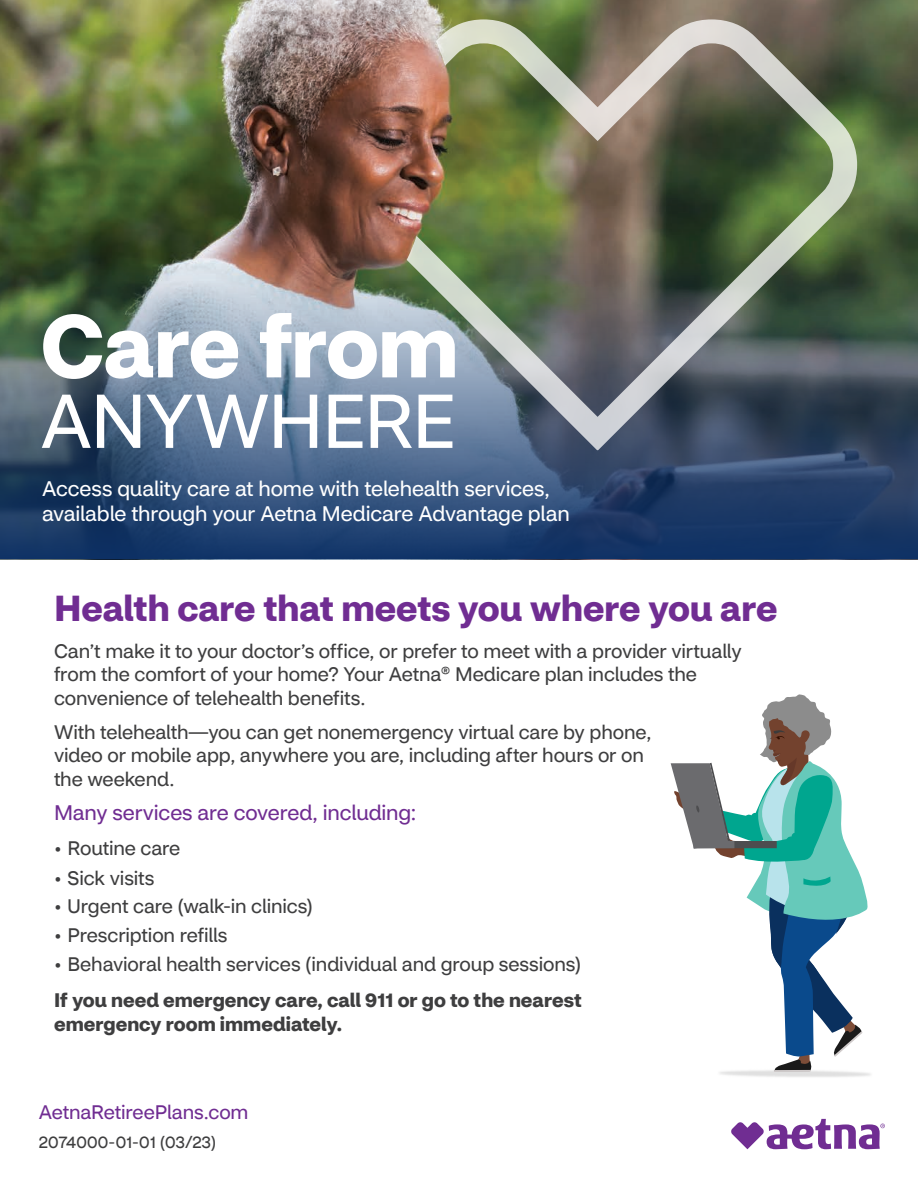
<style>
.page{position:relative;width:918px;height:1188px;background:#fff}
.page>*{position:absolute;margin:0;border:0;box-sizing:border-box;transform-origin:0 0}
.Headline{font:700 87px "CVS Health Sans";letter-spacing:-.015em;color:#fff}
.Headline-2{font:75px "CVS Health Sans";letter-spacing:-.02em;color:#fff}
.Interior_Headline{font:700 36px "CVS Health Sans";color:#702d92}
.EXTRA_header{font:21px/25.2px "CVS Health Sans";letter-spacing:-.005em;color:#fff}
.Body{font:21px "CVS Health Sans";letter-spacing:-.005em;color:#702d92}
.Body-2{font:19.5px/23.4px "CVS Health Sans";letter-spacing:-.005em;color:#3e3e3f}
.Bullet_List{font:19.5px "CVS Health Sans";letter-spacing:-.005em;color:#3e3e3f}
.Body-3{font:700 19.5px/24px "CVS Health Sans";color:#3e3e3f}
.Benefits_copy{font:19.5px "CVS Health Sans";letter-spacing:-.01em;color:#702d92}
.Part_Number_Date_Cop{font:16.5px "CVS Health Sans";color:#3e3e3f}
</style>
<div class="page">
<svg style="left:731px;top:1119px;width:154px;height:30px"></svg>
<img style="left:0;top:0;width:918px;height:117px">
<img style="left:0;top:117px;width:918px;height:442px">
<img style="left:355px;top:19px;width:502px;height:431px">
<hr style="left:774px;top:1070px;width:37px;height:2px;background:#d1cccc">
<svg style="left:671px;top:694px;width:197px;height:377px"></svg>
<h1 class="Headline" style="left:40px;top:292px;width:419px">Care from</h1>
<h1 class="Headline-2" style="left:40px;top:376px;width:417px">ANYWHERE</h1>
<p class="EXTRA_header" style="left:42px;top:476px;width:529px">Access quality care at home with telehealth services, available through your Aetna Medicare Advantage plan</p>
<h2 class="Interior_Headline" style="left:54px;top:585px;width:725px">Health care that meets you where you are</h2>
<p class="Body-2" style="left:54px;top:639px;width:689px">Can’t make it to your doctor’s office, or prefer to meet with a provider virtually from the comfort of your home? Your Aetna® Medicare plan includes the convenience of telehealth benefits.</p>
<p class="Body-2" style="left:54px;top:720px;width:599px">With telehealth—you can get nonemergency virtual care by phone, video or mobile app, anywhere you are, including after hours or on the weekend.</p>
<p class="Body" style="left:54px;top:800px;width:364px">Many services are covered, including:</p>
<p class="Bullet_List" style="left:54px;top:836px;width:128px">• Routine care</p>
<p class="Bullet_List" style="left:54px;top:866px;width:102px">• Sick visits</p>
<p class="Bullet_List" style="left:54px;top:895px;width:261px">• Urgent care (walk-in clinics)</p>
<p class="Bullet_List" style="left:54px;top:924px;width:175px">• Prescription refills</p>
<p class="Bullet_List" style="left:54px;top:952px;width:529px">• Behavioral health services (individual and group sessions)</p>
<p class="Body-3" style="left:54px;top:988px;width:529px">If you need emergency care, call 911 or go to the nearest emergency room immediately.</p>
<p class="Benefits_copy" style="left:39px;top:1100px;width:211px">AetnaRetireePlans.com</p>
<p class="Part_Number_Date_Cop" style="left:39px;top:1133px;width:179px">2074000-01-01 (03/23)</p>
</div>
